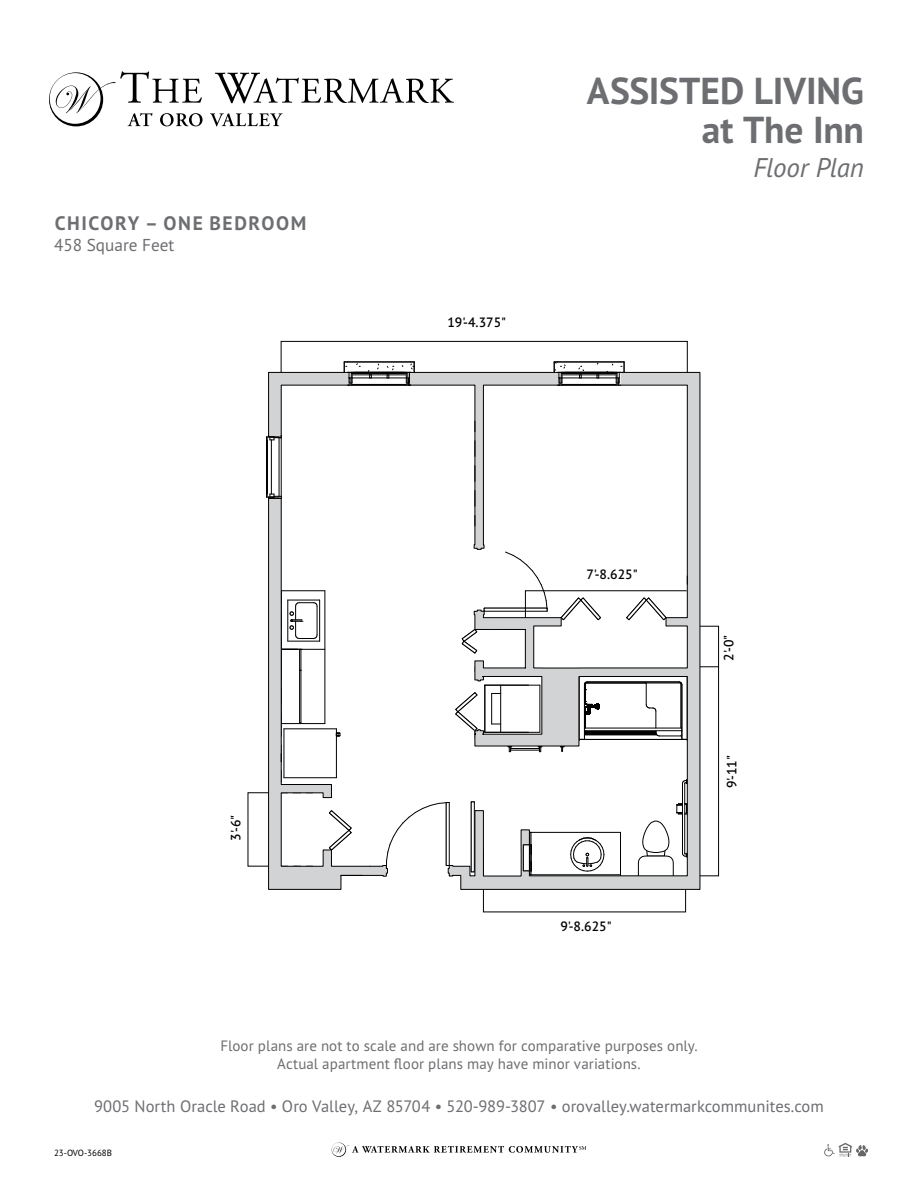
<style>
.page{position:relative;width:918px;height:1188px;background:#fff}
.page>*{position:absolute;margin:0;border:0;box-sizing:border-box;transform-origin:0 0}
.t1{font:700 37.5px/38.7px "PT Sans Pro";color:#6d6e71;text-align:right}
.t2{font:italic 27px "PT Sans Pro";letter-spacing:-.01em;color:#6d6e71}
.t3{font:700 19.5px "PT Sans Pro";letter-spacing:.08em;color:#6d6e71}
.t4{font:17.25px "PT Sans Pro";color:#6d6e71}
.t5{font:16.5px "PT Sans Pro";color:#6d6e71}
.t6{font:15px/18px "PT Sans Pro";letter-spacing:.005em;color:#6d6e71;text-align:center}
.t7{font:600 13.5px "PT Sans Pro";color:#010101}
.t8{font:13.5px "Myriad Pro";color:#000}
.t9{font:9px "PT Sans Pro";color:#000}
</style>
<div class="page">
<svg style="left:215px;top:73px;width:239px;height:30px"></svg>
<svg style="left:49px;top:71px;width:154px;height:55px"></svg>
<svg style="left:210px;top:113px;width:73px;height:13px"></svg>
<svg style="left:824px;top:1143px;width:44px;height:14px"></svg>
<svg style="left:332px;top:1143px;width:254px;height:14px"></svg>
<hr style="left:281px;top:436px;width:1px;height:62px;background:#010101">
<hr style="left:352px;top:384px;width:54px;height:1px;background:#010101">
<hr style="left:351px;top:373px;width:56px;height:1px;background:#010101">
<hr style="left:351px;top:385px;width:56px;height:1px;background:#010101">
<svg style="left:368px;top:364px;width:11px;height:14px"></svg>
<svg style="left:387px;top:366px;width:7px;height:12px"></svg>
<hr style="left:352px;top:375px;width:54px;height:1px;background:#010101">
<hr style="left:352px;top:378px;width:54px;height:1px;background:#010101">
<hr style="left:348px;top:362px;width:63px;height:1px;background:#010101">
<hr style="left:271px;top:440px;width:1px;height:54px;background:#010101">
<hr style="left:267px;top:437px;width:1px;height:60px;background:#010101">
<svg style="left:267px;top:494px;width:15px;height:4px"></svg>
<hr style="left:279px;top:437px;width:1px;height:60px;background:#010101">
<svg style="left:267px;top:362px;width:93px;height:79px"></svg>
<svg style="left:268px;top:498px;width:120px;height:392px"></svg>
<svg style="left:386px;top:802px;width:62px;height:66px"></svg>
<svg style="left:448px;top:372px;width:252px;height:518px"></svg>
<svg style="left:281px;top:745px;width:1px;height:17px"></svg>
<div style="left:281px;top:341px;width:406px;height:32px;border:1px solid #010101"></div>
<svg style="left:402px;top:362px;width:286px;height:258px"></svg>
<div style="left:700px;top:626px;width:19px;height:41px;border:1px solid #010101"></div>
<svg style="left:700px;top:666px;width:19px;height:210px"></svg>
<div style="left:483px;top:889px;width:203px;height:23px;border:1px solid #010101"></div>
<div style="left:248px;top:793px;width:21px;height:73px;border:1px solid #010101"></div>
<h3 class="t3" style="left:55px;top:210px;width:253px">CHICORY – ONE BEDROOM</h3>
<p class="t4" style="left:54px;top:233px;width:122px">458 Square Feet</p>
<p class="t7" style="left:227px;top:841px;width:27px;rotate:-90deg">3'-6"</p>
<p class="t7" style="left:447px;top:313px;width:60px">19'-4.375"</p>
<h1 class="t1" style="left:587px;top:71px;width:279px">ASSISTED LIVING at The Inn</h1>
<h2 class="t2" style="left:754px;top:150px;width:112px">Floor Plan</h2>
<p class="t7" style="left:586px;top:565px;width:53px">7'-8.625"</p>
<p class="t7" style="left:560px;top:917px;width:53px">9'-8.625"</p>
<p class="t7" style="left:720px;top:661px;width:27px;rotate:-90deg">2'-0"</p>
<p class="t7" style="left:723px;top:788px;width:35px;rotate:-90deg">9'-11"</p>
<p class="t6" style="left:220px;top:1037px;width:479px">Floor plans are not to scale and are shown for comparative purposes only.<br>Actual apartment floor plans may have minor variations.</p>
<p class="t5" style="left:94px;top:1096px;width:731px">9005 North Oracle Road • Oro Valley, AZ 85704 • 520-989-3807 • orovalley.watermarkcommunites.com</p>
<p class="t8" style="left:633px;top:1042px;width:56px">458 Sq FT</p>
<p class="t9" style="left:54px;top:1147px;width:60px">23-OVO-3668B</p>
</div>
